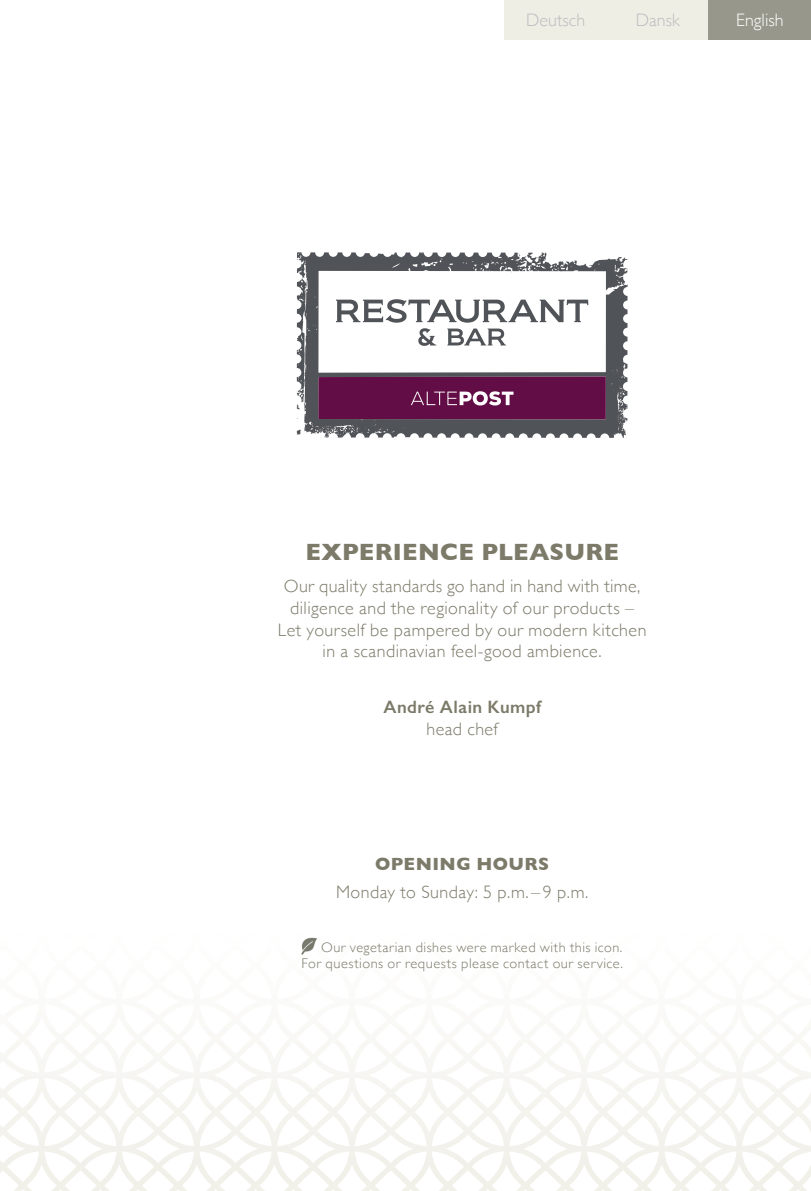
<style>
.page{position:relative;width:811px;height:1191px;background:#fff}
.page>*{position:absolute;margin:0;border:0;box-sizing:border-box;transform-origin:0 0}
.t1{font:700 24px "Gill Sans";letter-spacing:.01em;color:#7c7a69}
.t2{font:300 18px/21.6px "Gill Sans";letter-spacing:.025em;color:#7c7a69;text-align:center}
.t3{font:600 18px "Gill Sans";letter-spacing:.025em;color:#7c7a69}
.t4{font:300 18px "Gill Sans";color:#bcbdc0}
.t5{font:700 18px "Gill Sans";letter-spacing:.02em;color:#7c7a69}
.t6{font:300 18px "Gill Sans";color:#fff}
.t7{font:300 14px/16.8px "Gill Sans";letter-spacing:.035em;color:#7c7a69;text-align:right}
</style>
<div class="page">
<svg style="left:429px;top:1042px;width:382px;height:149px"></svg>
<svg style="left:0;top:946px;width:429px;height:245px"></svg>
<div style="left:607px;top:0;width:102px;height:40px;background:#efeee5"></div>
<div style="left:709px;top:0;width:102px;height:40px;background:#97988b"></div>
<div style="left:505px;top:0;width:102px;height:40px;background:#efeee5"></div>
<img style="left:302px;top:937px;width:15px;height:17px">
<svg style="left:297px;top:252px;width:330px;height:186px"></svg>
<svg style="left:298px;top:378px;width:7px;height:5px"></svg>
<svg style="left:297px;top:389px;width:7px;height:21px"></svg>
<svg style="left:297px;top:429px;width:9px;height:6px"></svg>
<div style="left:318px;top:376px;width:288px;height:43px;background:#620d45"></div>
<svg style="left:411px;top:391px;width:102px;height:15px"></svg>
<p class="t4" style="left:526px;top:6px;width:60px">Deutsch</p>
<p class="t4" style="left:636px;top:6px;width:45px">Dansk</p>
<p class="t6" style="left:736px;top:6px;width:49px">English</p>
<h1 class="t1" style="left:305px;top:532px;width:315px">EXPERIENCE PLEASURE</h1>
<p class="t2" style="left:278px;top:575px;width:370px">Our quality standards go hand in hand with time, diligence and the regionality of our products – Let yourself be pampered by our modern kitchen in a scandinavian feel-good ambience.</p>
<p class="t3" style="left:383px;top:696px;width:159px">André Alain Kumpf</p>
<p class="t2" style="left:426px;top:717px;width:73px">head chef</p>
<p class="t5" style="left:375px;top:850px;width:176px">OPENING HOURS</p>
<p class="t2" style="left:336px;top:880px;width:254px">Monday to Sunday: 5 p.m. – 9 p.m.</p>
<p class="t7" style="left:301px;top:938px;width:323px">Our vegetarian dishes were marked with this icon.<br>For questions or requests please contact our service.</p>
</div>
